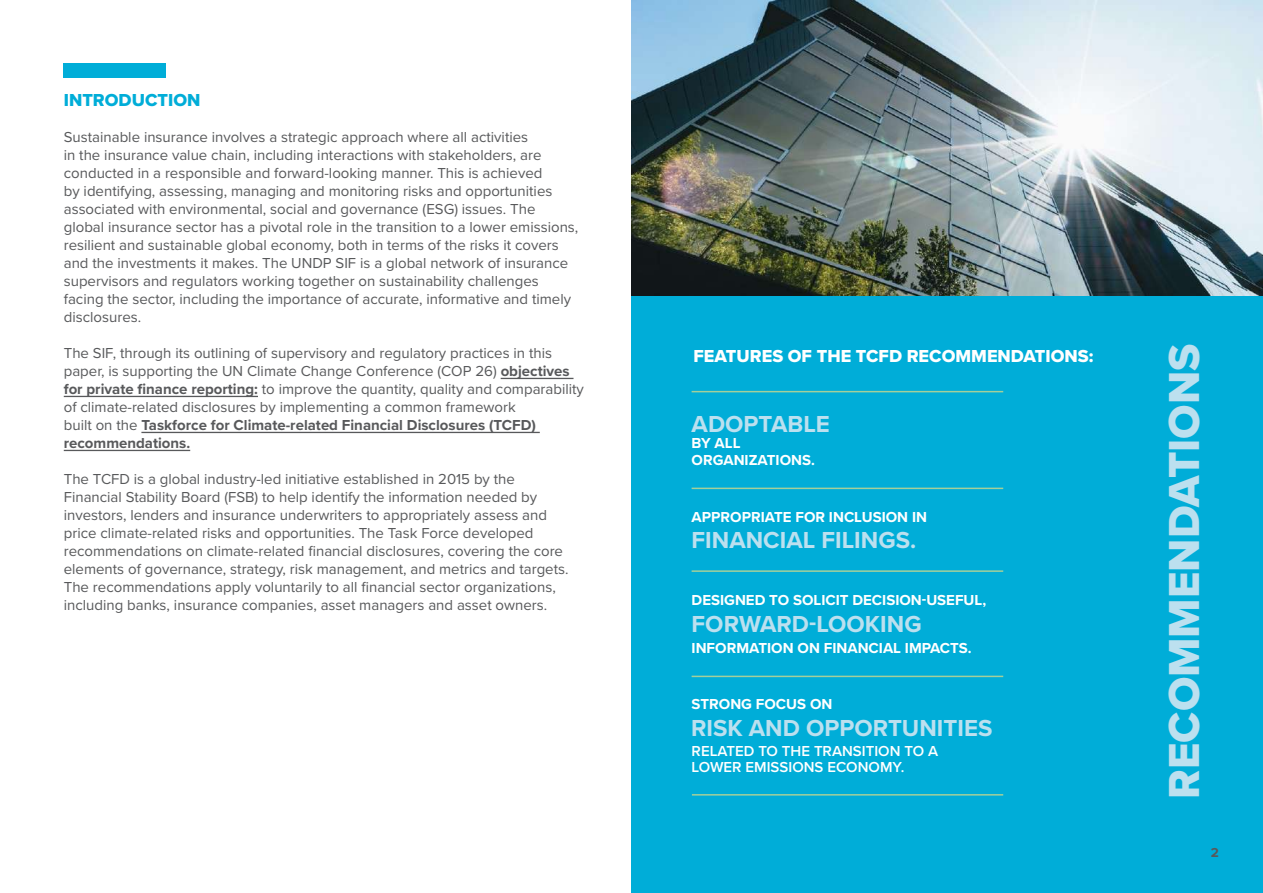
<style>
.page{position:relative;width:1263px;height:893px;background:#fff}
.page>*{position:absolute;margin:0;border:0;box-sizing:border-box;transform-origin:0 0}
.t1{font:45px "Proxima Nova Extrabld";color:#bce0ef}
.t2{font:700 24px "Proxima Nova";color:#bce0ef}
.t3{font:18px "Proxima Nova Extrabld";color:#fff}
.t4{font:18px "Proxima Nova Extrabld";color:#00add8}
.t5{font:15px/18px "Proxima Nova";color:#58595b}
.t6{font:700 15px/16.5px "Proxima Nova";color:#fff}
.t7{font:600 15px/16.5px "Proxima Nova";color:#fff}
.t8{font:700 13.5px "Proxima Nova";color:#58595b}
.s1{font-weight:700}
</style>
<div class="page">
<div style="left:631px;top:295px;width:632px;height:598px;background:#00add8"></div>
<img style="left:631px;top:0;width:632px;height:295px">
<hr style="left:501px;top:378px;width:72px;height:1px;background:#58595b">
<hr style="left:64px;top:396px;width:194px;height:1px;background:#58595b">
<hr style="left:141px;top:432px;width:399px;height:1px;background:#58595b">
<hr style="left:64px;top:450px;width:126px;height:1px;background:#58595b">
<div style="left:64px;top:64px;width:102px;height:14px;background:#00add8"></div>
<hr style="left:692px;top:391px;width:311px;height:1px;background:#a4cf9a">
<hr style="left:692px;top:488px;width:311px;height:1px;background:#a4cf9a">
<hr style="left:692px;top:794px;width:311px;height:2px;background:#a4cf9a">
<hr style="left:692px;top:570px;width:311px;height:2px;background:#a4cf9a">
<hr style="left:692px;top:676px;width:311px;height:1px;background:#a4cf9a">
<p class="t4" style="left:64px;top:87px;width:138px">INTRODUCTION</p>
<p class="t5" style="left:64px;top:128px;width:516px">Sustainable insurance involves a strategic approach where all activities<br>in the insurance value chain, including interactions with stakeholders, are conducted in a responsible and forward-looking manner. This is achieved<br>by identifying, assessing, managing and monitoring risks and opportunities associated with environmental, social and governance (ESG) issues. The global insurance sector has a pivotal role in the transition to a lower emissions, resilient and sustainable global economy, both in terms of the risks it covers and the investments it makes. The UNDP SIF is a global network of insurance supervisors and regulators working together on sustainability challenges facing the sector, including the importance of accurate, informative and timely disclosures.</p>
<p class="t5" style="left:64px;top:344px;width:522px">The SIF, through its outlining of supervisory and regulatory practices in this paper, is supporting the UN Climate Change Conference (COP 26) <span class="s1">objectives for private finance reporting:</span> to improve the quantity, quality and comparability of climate-related disclosures by implementing a common framework<br>built on the <span class="s1">Taskforce for Climate-related Financial Disclosures (TCFD) recommendations.</span></p>
<p class="t5" style="left:64px;top:470px;width:506px">The TCFD is a global industry-led initiative established in 2015 by the Financial Stability Board (FSB) to help identify the information needed by investors, lenders and insurance underwriters to appropriately assess and price climate-related risks and opportunities. The Task Force developed recommendations on climate-related financial disclosures, covering the core elements of governance, strategy, risk management, and metrics and targets.<br>The recommendations apply voluntarily to all financial sector organizations, including banks, insurance companies, asset managers and asset owners.</p>
<p class="t3" style="left:693px;top:343px;width:401px">FEATURES OF THE TCFD RECOMMENDATIONS:</p>
<h1 class="t1" style="left:1150px;top:799px;width:457px;rotate:-90deg">RECOMMENDATIONS</h1>
<h2 class="t2" style="left:692px;top:406px;width:140px">ADOPTABLE</h2>
<p class="t6" style="left:692px;top:435px;width:125px">BY ALL<br>ORGANIZATIONS.</p>
<p class="t6" style="left:692px;top:509px;width:237px">APPROPRIATE FOR INCLUSION IN</p>
<h2 class="t2" style="left:692px;top:522px;width:226px">FINANCIAL FILINGS.</h2>
<p class="t6" style="left:692px;top:592px;width:296px">DESIGNED TO SOLICIT DECISION-USEFUL,</p>
<h2 class="t2" style="left:692px;top:606px;width:231px">FORWARD-LOOKING</h2>
<p class="t6" style="left:692px;top:639px;width:282px">INFORMATION ON FINANCIAL IMPACTS.</p>
<p class="t6" style="left:692px;top:696px;width:142px">STRONG FOCUS ON</p>
<h2 class="t2" style="left:691px;top:710px;width:303px">RISK AND OPPORTUNITIES</h2>
<p class="t7" style="left:692px;top:742px;width:248px">RELATED TO THE TRANSITION TO A<br>LOWER EMISSIONS ECONOMY.</p>
<p class="t8" style="left:1211px;top:842px;width:10px">2</p>
</div>
